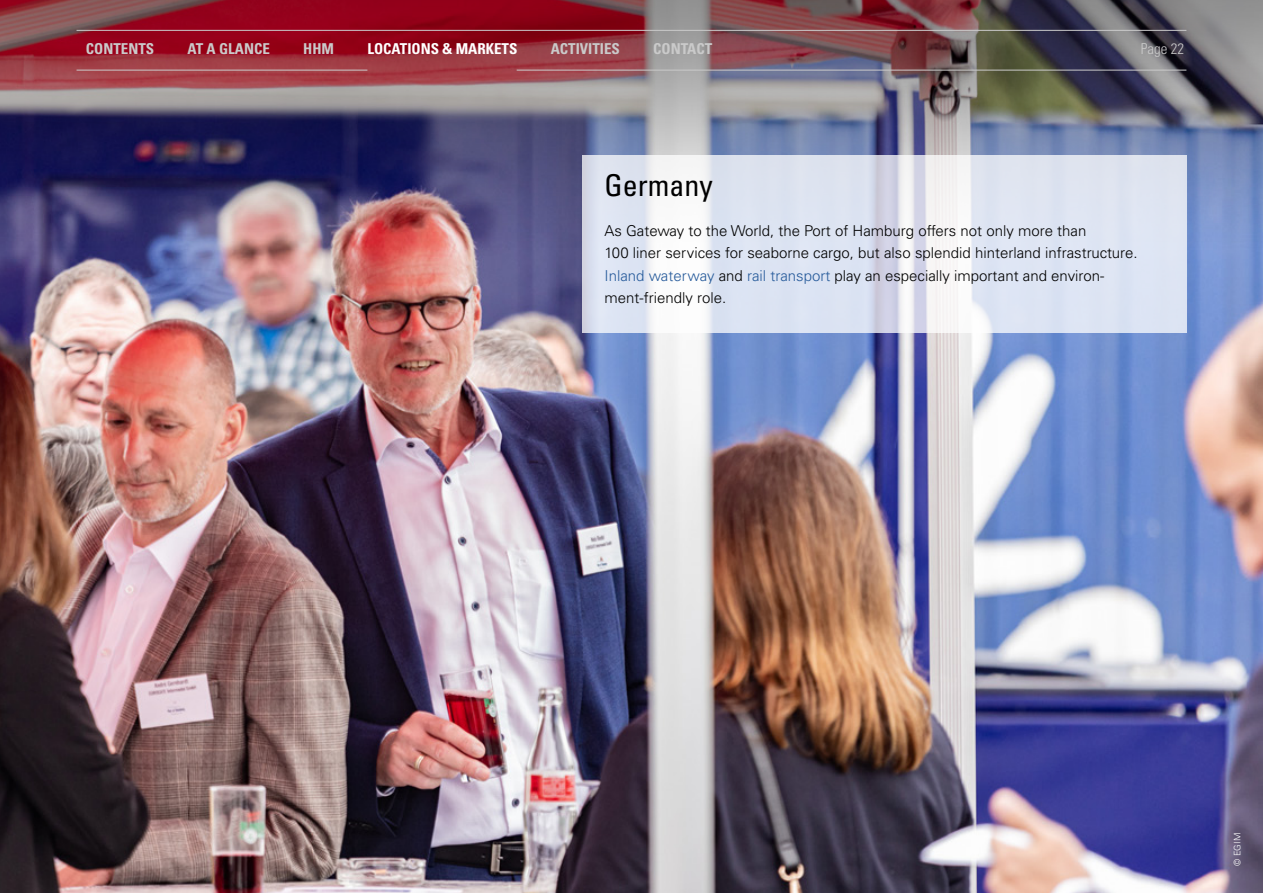
<style>
.page{position:relative;width:1263px;height:893px;background:#fff}
.page>*{position:absolute;margin:0;border:0;box-sizing:border-box;transform-origin:0 0}
.t1{font:condensed 30px "Univers LT Std";color:#000}
.t2{font:300 15px/22.5px "Univers LT Std";color:#000}
.t3{font:700 condensed 15px "Univers LT Std";color:#cacaca}
.t4{font:700 condensed 15px "Univers LT Std";color:#fff}
.t5{font:300 condensed 15px "Univers LT Std";color:#cacaca}
.t6{font:300 9px "Univers LT Std";color:#fff}
.s1{color:#275b9b}
</style>
<div class="page">
<img style="left:0;top:270px;width:1263px;height:623px">
<img style="left:0;top:0;width:1263px;height:270px">
<hr style="left:77px;top:30px;width:1109px;height:1px;background:#cacaca">
<svg style="left:582px;top:155px;width:604px;height:178px;fill:#dde4f2"></svg>
<hr style="left:517px;top:70px;width:669px;height:1px;background:#cacaca">
<hr style="left:77px;top:70px;width:290px;height:1px;background:#cacaca">
<p class="t3" style="left:86px;top:40px;width:70px">CONTENTS</p>
<p class="t3" style="left:188px;top:40px;width:84px">AT A GLANCE</p>
<p class="t3" style="left:303px;top:40px;width:32px">HHM</p>
<p class="t4" style="left:367px;top:40px;width:151px">LOCATIONS &amp; MARKETS</p>
<p class="t3" style="left:551px;top:40px;width:71px">ACTIVITIES</p>
<p class="t3" style="left:653px;top:40px;width:61px">CONTACT</p>
<h1 class="t1" style="left:604px;top:166px;width:110px">Germany</h1>
<p class="t5" style="left:1141px;top:40px;width:45px">Page 22</p>
<p class="t2" style="left:604px;top:219px;width:535px">As Gateway to the World, the Port of Hamburg offers not only more than<br>100 liner services for seaborne cargo, but also splendid hinterland infrastructure.<br><span class="s1">Inland waterway</span> and <span class="s1">rail transport</span> play an especially important and environ&shy;ment-friendly role.</p>
<p class="t6" style="left:1232px;top:866px;width:35px;rotate:-90deg">© EGIM</p>
</div>
